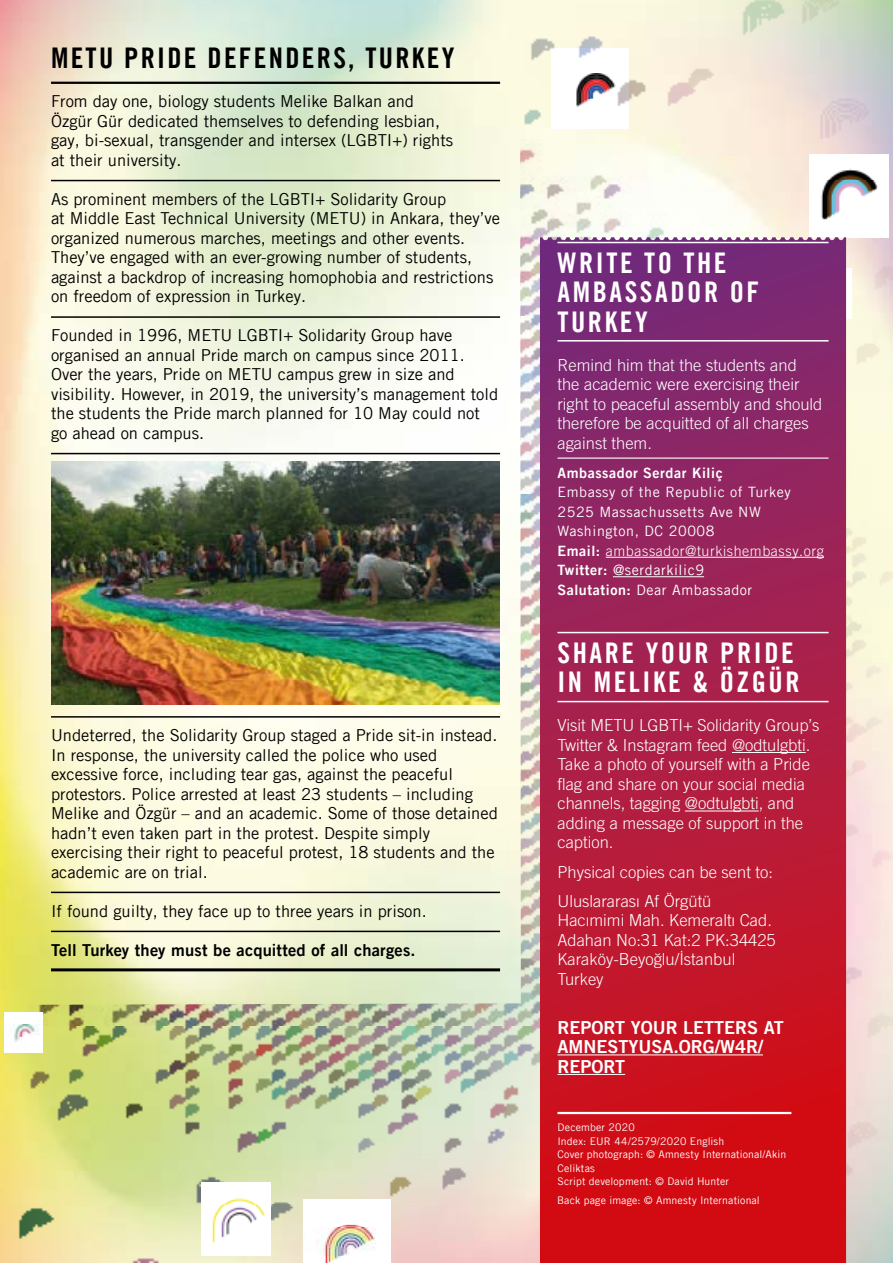
<style>
.page{position:relative;width:893px;height:1263px;background:#fff}
.page>*{position:absolute;margin:0;border:0;box-sizing:border-box;transform-origin:0 0}
.t1{font:28.5px/29.2px "Amnesty Trade Gothic Bd Cn 20";letter-spacing:.09em;color:#fff}
.t2{font:28.5px "Amnesty Trade Gothic Bd Cn 20";letter-spacing:.08em;color:#000}
.t3{font:18px/19.5px "Amnesty Trade Gothic Bd 2";color:#fff}
.t4{font:16.5px/19.5px "Amnesty Trade Gothic";color:#000}
.t5{font:300 16.5px/19.5px "Amnesty Trade Gothic";color:#fff}
.t6{font:16.5px "Amnesty Trade Gothic Bd 2";letter-spacing:.01em;color:#000}
.t7{font:14.25px/19.5px "Amnesty Trade Gothic";letter-spacing:.04em;color:#fff}
.t8{font:14.25px "Amnesty Trade Gothic Bd 2";letter-spacing:.04em;color:#fff}
.t9{font:10.5px/13.5px "Amnesty Trade Gothic";letter-spacing:.015em;color:#fff}
.s1{font-family:"Amnesty Trade Gothic Bd 2"}
.s2{font-weight:300}
</style>
<div class="page">
<img style="left:0;top:0;width:893px;height:1263px">
<img style="left:551px;top:48px;width:77px;height:80px">
<img style="left:303px;top:1199px;width:87px;height:64px">
<img style="left:201px;top:1183px;width:70px;height:72px">
<img style="left:846px;top:269px;width:6px;height:50px">
<img style="left:4px;top:1012px;width:39px;height:40px">
<img style="left:809px;top:154px;width:80px;height:83px">
<hr style="left:51px;top:82px;width:449px;height:2px;background:#000">
<hr style="left:51px;top:180px;width:449px;height:1px;background:#000">
<hr style="left:51px;top:316px;width:449px;height:2px;background:#000">
<hr style="left:51px;top:453px;width:449px;height:1px;background:#000">
<hr style="left:51px;top:716px;width:449px;height:2px;background:#000">
<hr style="left:51px;top:892px;width:449px;height:1px;background:#000">
<hr style="left:51px;top:931px;width:449px;height:1px;background:#000">
<hr style="left:51px;top:968px;width:449px;height:3px;background:#000">
<img style="left:51px;top:462px;width:449px;height:243px">
<svg style="left:540px;top:237px;width:306px;height:1026px;background:#ab1d44"></svg>
<hr style="left:557px;top:242px;width:272px;height:1px;background:#fff">
<hr style="left:557px;top:340px;width:272px;height:2px;background:#fff">
<hr style="left:557px;top:457px;width:272px;height:2px;background:#fff">
<hr style="left:606px;top:557px;width:218px;height:1px;background:#fff">
<hr style="left:613px;top:576px;width:91px;height:1px;background:#fff">
<hr style="left:557px;top:632px;width:272px;height:1px;background:#fff">
<hr style="left:557px;top:701px;width:272px;height:1px;background:#fff">
<hr style="left:732px;top:752px;width:74px;height:1px;background:#fff">
<hr style="left:685px;top:810px;width:74px;height:1px;background:#fff">
<hr style="left:557px;top:1054px;width:206px;height:1px;background:#fff">
<hr style="left:557px;top:1074px;width:68px;height:1px;background:#fff">
<hr style="left:557px;top:1112px;width:234px;height:2px;background:#fff">
<h1 class="t2" style="left:51px;top:41px;width:405px">METU PRIDE DEFENDERS, TURKEY</h1>
<p class="t4" style="left:51px;top:91px;width:404px">From day one, biology students Melike Balkan and Özgür Gür dedicated themselves to defending lesbian, gay, bi-sexual, transgender and intersex (LGBTI+) rights at their university.</p>
<p class="t4" style="left:51px;top:189px;width:450px">As prominent members of the LGBTI+ Solidarity Group<br>at Middle East Technical University (METU) in Ankara, they’ve organized numerous marches, meetings and other events.<br>They’ve engaged with an ever-growing number of students, against a backdrop of increasing homophobia and restrictions on freedom of expression in Turkey.</p>
<p class="t4" style="left:51px;top:325px;width:449px">Founded in 1996, METU LGBTI+ Solidarity Group have organised an annual Pride march on campus since 2011.<br>Over the years, Pride on METU campus grew in size and visibility. However, in 2019, the university’s management told the students the Pride march planned for 10 May could not go ahead on campus.</p>
<p class="t4" style="left:51px;top:725px;width:448px">Undeterred, the Solidarity Group staged a Pride sit-in instead.<br>In response, the university called the police who used excessive force, including tear gas, against the peaceful protestors. Police arrested at least 23 students – including Melike and Özgür – and an academic. Some of those detained hadn’t even taken part in the protest. Despite simply exercising their right to peaceful protest, 18 students and the academic are on trial.</p>
<p class="t4" style="left:51px;top:901px;width:377px">If found guilty, they face up to three years in prison.</p>
<p class="t6" style="left:51px;top:939px;width:366px">Tell Turkey they must be acquitted of all charges.</p>
<h1 class="t1" style="left:557px;top:248px;width:203px">WRITE TO THE<br>AMBASSADOR OF<br>TURKEY</h1>
<p class="t5" style="left:557px;top:355px;width:266px">Remind him that the students and the academic were exercising their right to peaceful assembly and should therefore be acquitted of all charges against them.</p>
<p class="t8" style="left:557px;top:464px;width:167px">Ambassador Serdar Kiliç</p>
<p class="t7" style="left:557px;top:482px;width:268px">Embassy of the Republic of Turkey<br>2525 Massachussetts Ave NW<br>Washington, DC 20008<br><span class="s1">Email:</span> <span class="s2">ambassador@turkishembassy.org<br></span><span class="s1">Twitter:</span> @serdarkilic9<br><span class="s1">Salutation:</span> Dear Ambassador</p>
<h1 class="t1" style="left:557px;top:638px;width:244px">SHARE YOUR PRIDE<br>IN MELIKE &amp; ÖZGÜR</h1>
<p class="t5" style="left:557px;top:715px;width:264px">Visit METU LGBTI+ Solidarity Group’s<br>Twitter &amp; Instagram feed @odtulgbti.<br>Take a photo of yourself with a Pride flag and share on your social media channels, tagging @odtulgbti, and adding a message of support in the caption.</p>
<p class="t5" style="left:557px;top:857px;width:217px;line-height:29.2px">Physical copies can be sent to:<br>Uluslararası Af Örgütü</p>
<p class="t5" style="left:557px;top:910px;width:220px">Hacımimi Mah. Kemeraltı Cad.<br>Adahan No:31 Kat:2 PK:34425<br>Karaköy-Beyoğlu/İstanbul<br>Turkey</p>
<p class="t3" style="left:557px;top:1017px;width:228px">REPORT YOUR LETTERS AT<br>AMNESTYUSA.ORG/W4R/<br>REPORT</p>
<p class="t9" style="left:557px;top:1120px;width:230px">December 2020<br>Index: EUR 44/2579/2020 English<br>Cover photograph: © Amnesty International/Akin<br>Celiktas<br>Script development: © David Hunter</p>
<p class="t9" style="left:557px;top:1193px;width:204px">Back page image: © Amnesty International</p>
</div>
